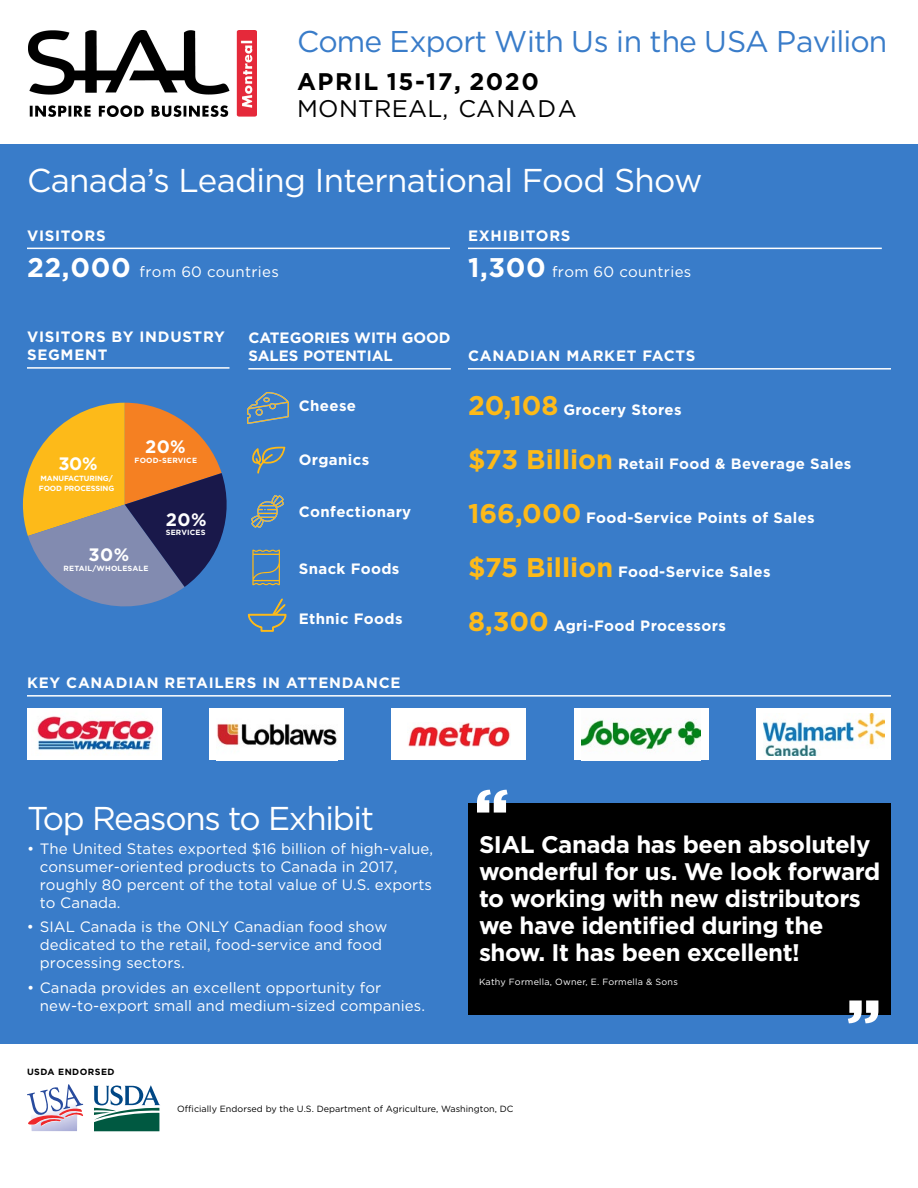
<style>
.page{position:relative;width:918px;height:1188px;background:#fff}
.page>*{position:absolute;margin:0;border:0;box-sizing:border-box;transform-origin:0 0}
.t1{font:33px "Gotham";letter-spacing:-.02em;color:#fff}
.t2{font:33px "Gotham";letter-spacing:-.04em;color:#fff}
.t3{font:30px "Gotham";letter-spacing:-.03em;color:#397cc9}
.t4{font:700 24px/27px "Gotham";letter-spacing:-.02em;color:#fff}
.t5{font:700 24px "Gotham";letter-spacing:.06em;color:#000}
.t6{font:24px "Gotham";letter-spacing:.01em;color:#000}
.t7{font:700 18px "Gotham";letter-spacing:.025em;color:#fff}
.t8{font:15px/17.9px "Gotham";letter-spacing:.005em;color:#fff}
.t9{font:700 15px "Gotham";letter-spacing:.025em;color:#fff}
.t10{font:700 15px/18px "Gotham";letter-spacing:.05em;color:#fff}
.t11{font:15px "Gotham";letter-spacing:.025em;color:#fff}
.t12{font:700 15px/18px "Gotham";color:#fff}
.t13{font:9px "Gotham";letter-spacing:.005em;color:#000}
.t14{font:9px "Gotham";letter-spacing:.025em;color:#fff}
.t15{font:700 9px "Gotham";letter-spacing:.05em;color:#000}
.t16{font:700 7.5px "Gotham";letter-spacing:.025em;color:#fff}
.t17{font:700 7.5px/10.1px "Gotham";letter-spacing:-.015em;color:#fff}
.s1{font-weight:700;font-size:27px}
.s2{font-size:27px;color:#fdba19}
</style>
<div class="page">
<div style="left:0;top:144px;width:918px;height:900px;background:#397cc9"></div>
<svg style="left:23px;top:403px;width:204px;height:204px"></svg>
<hr style="left:468px;top:248px;width:414px;height:1px;background:#fff">
<hr style="left:27px;top:248px;width:423px;height:1px;background:#fff">
<div style="left:468px;top:804px;width:422px;height:211px;background:#000"></div>
<svg style="left:477px;top:790px;width:31px;height:23px"></svg>
<svg style="left:848px;top:1000px;width:30px;height:23px"></svg>
<svg style="left:93px;top:1085px;width:67px;height:46px"></svg>
<svg style="left:27px;top:1084px;width:57px;height:47px"></svg>
<hr style="left:27px;top:367px;width:203px;height:2px;background:#fff">
<hr style="left:468px;top:368px;width:423px;height:2px;background:#fff">
<hr style="left:248px;top:368px;width:203px;height:2px;background:#fff">
<svg style="left:252px;top:447px;width:33px;height:27px"></svg>
<svg style="left:248px;top:599px;width:38px;height:33px"></svg>
<svg style="left:252px;top:549px;width:28px;height:37px"></svg>
<hr style="left:27px;top:695px;width:864px;height:2px;background:#fff">
<div style="left:27px;top:709px;width:135px;height:51px;background:#fff"></div>
<img style="left:37px;top:716px;width:117px;height:35px">
<div style="left:209px;top:709px;width:135px;height:51px;background:#fff"></div>
<img style="left:216px;top:721px;width:121px;height:25px">
<div style="left:392px;top:709px;width:134px;height:51px;background:#fff"></div>
<img style="left:408px;top:723px;width:102px;height:23px">
<div style="left:574px;top:709px;width:135px;height:51px;background:#fff"></div>
<img style="left:582px;top:719px;width:119px;height:31px">
<div style="left:756px;top:709px;width:135px;height:51px;background:#fff"></div>
<img style="left:763px;top:714px;width:121px;height:41px">
<img style="left:248px;top:392px;width:40px;height:31px">
<img style="left:251px;top:495px;width:33px;height:33px">
<img style="left:28px;top:31px;width:229px;height:85px">
<h2 class="t3" style="left:297px;top:24px;width:592px">Come Export With Us in the USA Pavilion</h2>
<h3 class="t5" style="left:297px;top:68px;width:243px">APRIL 15-17, 2020</h3>
<h3 class="t6" style="left:297px;top:93px;width:281px">MONTREAL, CANADA</h3>
<h1 class="t1" style="left:27px;top:162px;width:677px">Canada’s Leading International Food Show</h1>
<p class="t10" style="left:27px;top:226px;width:80px">VISITORS</p>
<p class="t11" style="left:27px;top:264px;width:254px"><span class="s1">22,000</span> from 60 countries</p>
<p class="t10" style="left:468px;top:226px;width:104px">EXHIBITORS</p>
<p class="t11" style="left:468px;top:264px;width:225px"><span class="s1">1,300</span> from 60 countries</p>
<p class="t10" style="left:27px;top:328px;width:200px">VISITORS BY INDUSTRY<br>SEGMENT</p>
<p class="t7" style="left:58px;top:453px;width:41px">30%</p>
<p class="t17" style="left:39px;top:473px;width:77px">MANUFACTURING/<br>FOOD PROCESSING</p>
<p class="t7" style="left:145px;top:436px;width:42px">20%</p>
<p class="t16" style="left:135px;top:456px;width:64px">FOOD-SERVICE</p>
<p class="t7" style="left:166px;top:510px;width:42px">20%</p>
<p class="t16" style="left:166px;top:528px;width:41px">SERVICES</p>
<p class="t7" style="left:89px;top:544px;width:42px">30%</p>
<p class="t16" style="left:64px;top:564px;width:86px">RETAIL/WHOLESALE</p>
<p class="t12" style="left:248px;top:329px;width:204px">CATEGORIES WITH GOOD<br>SALES POTENTIAL</p>
<p class="t9" style="left:299px;top:397px;width:59px">Cheese</p>
<p class="t9" style="left:299px;top:451px;width:72px">Organics</p>
<p class="t9" style="left:299px;top:503px;width:114px">Confectionary</p>
<p class="t9" style="left:299px;top:560px;width:102px">Snack Foods</p>
<p class="t9" style="left:299px;top:610px;width:105px">Ethnic Foods</p>
<p class="t10" style="left:27px;top:674px;width:375px">KEY CANADIAN RETAILERS IN ATTENDANCE</p>
<p class="t10" style="left:468px;top:347px;width:229px">CANADIAN MARKET FACTS</p>
<p class="t9" style="left:468px;top:401px;width:215px"><span class="s2">20,108</span> Grocery Stores</p>
<p class="t9" style="left:468px;top:455px;width:385px"><span class="s2">$73 Billion</span> Retail Food &amp; Beverage Sales</p>
<p class="t9" style="left:468px;top:509px;width:348px"><span class="s2">166,000</span> Food-Service Points of Sales</p>
<p class="t9" style="left:468px;top:563px;width:304px"><span class="s2">$75 Billion</span> Food-Service Sales</p>
<p class="t9" style="left:468px;top:617px;width:259px"><span class="s2">8,300</span> Agri-Food Processors</p>
<h1 class="t2" style="left:27px;top:800px;width:349px">Top Reasons to Exhibit</h1>
<p class="t8" style="left:40px;top:840px;width:395px;text-indent:-13px">• The United States exported $16 billion of high-value, consumer-oriented products to Canada in 2017, roughly 80 percent of the total value of U.S. exports to Canada.</p>
<p class="t8" style="left:40px;top:918px;width:349px;text-indent:-13px">• SIAL Canada is the ONLY Canadian food show dedicated to the retail, food-service and food processing sectors.</p>
<p class="t8" style="left:40px;top:978px;width:387px;text-indent:-13px">• Canada provides an excellent opportunity for new-to-export small and medium-sized companies.</p>
<p class="t15" style="left:27px;top:1066px;width:89px">USDA ENDORSED</p>
<h3 class="t4" style="left:479px;top:831px;width:403px">SIAL Canada has been absolutely wonderful for us. We look forward to working with new distributors we have identified during the show. It has been excellent!</h3>
<p class="t14" style="left:479px;top:977px;width:200px">Kathy Formella, Owner, E. Formella &amp; Sons</p>
<p class="t13" style="left:177px;top:1104px;width:338px">Officially Endorsed by the U.S. Department of Agriculture, Washington, DC</p>
</div>
